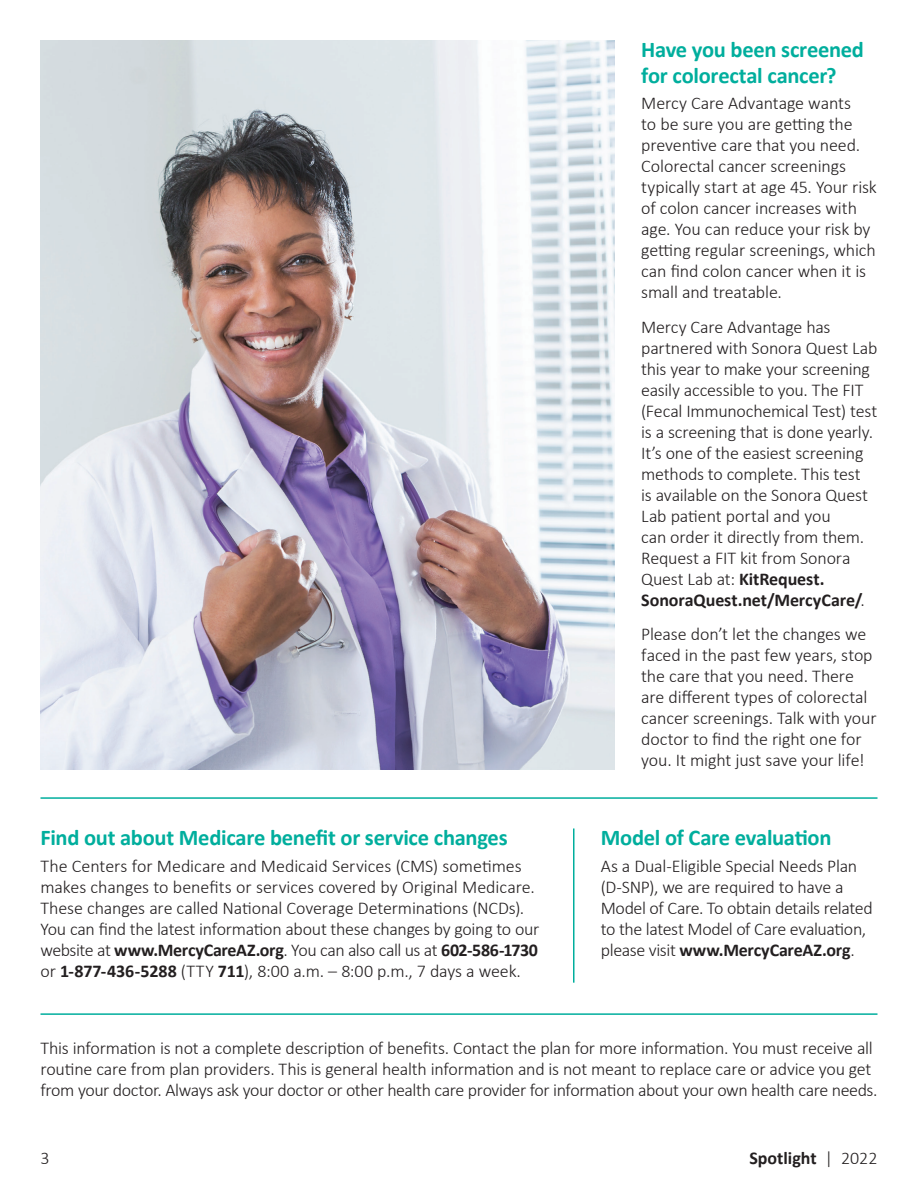
<style>
.page{position:relative;width:918px;height:1188px;background:#fff}
.page>*{position:absolute;margin:0;border:0;box-sizing:border-box;transform-origin:0 0}
.t1{font:700 22.5px/25.5px "Calibri";letter-spacing:-.01em;color:#00ae9d}
.t2{font:300 18px/21px "Calibri";letter-spacing:-.01em;color:#231f20}
.t3{font:700 18px "Calibri";color:#231f20}
.s1{font-weight:700}
.s2{font-weight:300}
</style>
<div class="page">
<hr style="left:40px;top:1013px;width:838px;height:2px;background:#00ae9d">
<hr style="left:40px;top:797px;width:838px;height:2px;background:#00ae9d">
<hr style="left:573px;top:828px;width:1px;height:155px;background:#00ae9d">
<img style="left:40px;top:41px;width:574px;height:729px">
<p class="t1" style="left:40px;top:825px;width:469px">Find out about Medicare benefit or service changes</p>
<p class="t2" style="left:40px;top:855px;width:500px">The Centers for Medicare and Medicaid Services (CMS) sometimes makes changes to benefits or services covered by Original Medicare.<br>These changes are called National Coverage Determinations (NCDs).<br>You can find the latest information about these changes by going to our website at <span class="s1">www.MercyCareAZ.org</span>. You can also call us at <span class="s1">602‑586‑1730 </span>or <span class="s1">1‑877‑436‑5288</span> (TTY <span class="s1">711</span>), 8:00 a.m. – 8:00 p.m., 7 days a week.</p>
<p class="t1" style="left:641px;top:37px;width:224px">Have you been screened for colorectal cancer?</p>
<p class="t2" style="left:641px;top:93px;width:237px">Mercy Care Advantage wants<br>to be sure you are getting the preventive care that you need.<br>Colorectal cancer screenings typically start at age 45. Your risk of colon cancer increases with age. You can reduce your risk by getting regular screenings, which can find colon cancer when it is small and treatable.</p>
<p class="t2" style="left:641px;top:316px;width:238px">Mercy Care Advantage has partnered with Sonora Quest Lab this year to make your screening easily accessible to you. The FIT (Fecal Immunochemical Test) test is a screening that is done yearly.<br>It’s one of the easiest screening methods to complete. This test<br>is available on the Sonora Quest<br>Lab patient portal and you<br>can order it directly from them.<br>Request a FIT kit from Sonora<br>Quest Lab at: <span class="s1">KitRequest.<br>SonoraQuest.net/MercyCare/</span>.</p>
<p class="t2" style="left:641px;top:624px;width:237px">Please don’t let the changes we faced in the past few years, stop the care that you need. There are different types of colorectal cancer screenings. Talk with your doctor to find the right one for you. It might just save your life!</p>
<p class="t1" style="left:601px;top:825px;width:232px">Model of Care evaluation</p>
<p class="t2" style="left:601px;top:855px;width:274px">As a Dual-Eligible Special Needs Plan (D-SNP), we are required to have a Model of Care. To obtain details related to the latest Model of Care evaluation, please visit <span class="s1">www.MercyCareAZ.org</span>.</p>
<p class="t2" style="left:40px;top:1037px;width:839px">This information is not a complete description of benefits. Contact the plan for more information. You must receive all routine care from plan providers. This is general health information and is not meant to replace care or advice you get from your doctor. Always ask your doctor or other health care provider for information about your own health care needs.</p>
<p class="t2" style="left:40px;top:1148px;width:11px">3</p>
<p class="t3" style="left:749px;top:1147px;width:130px">Spotlight <span class="s2">| 2022</span></p>
</div>
